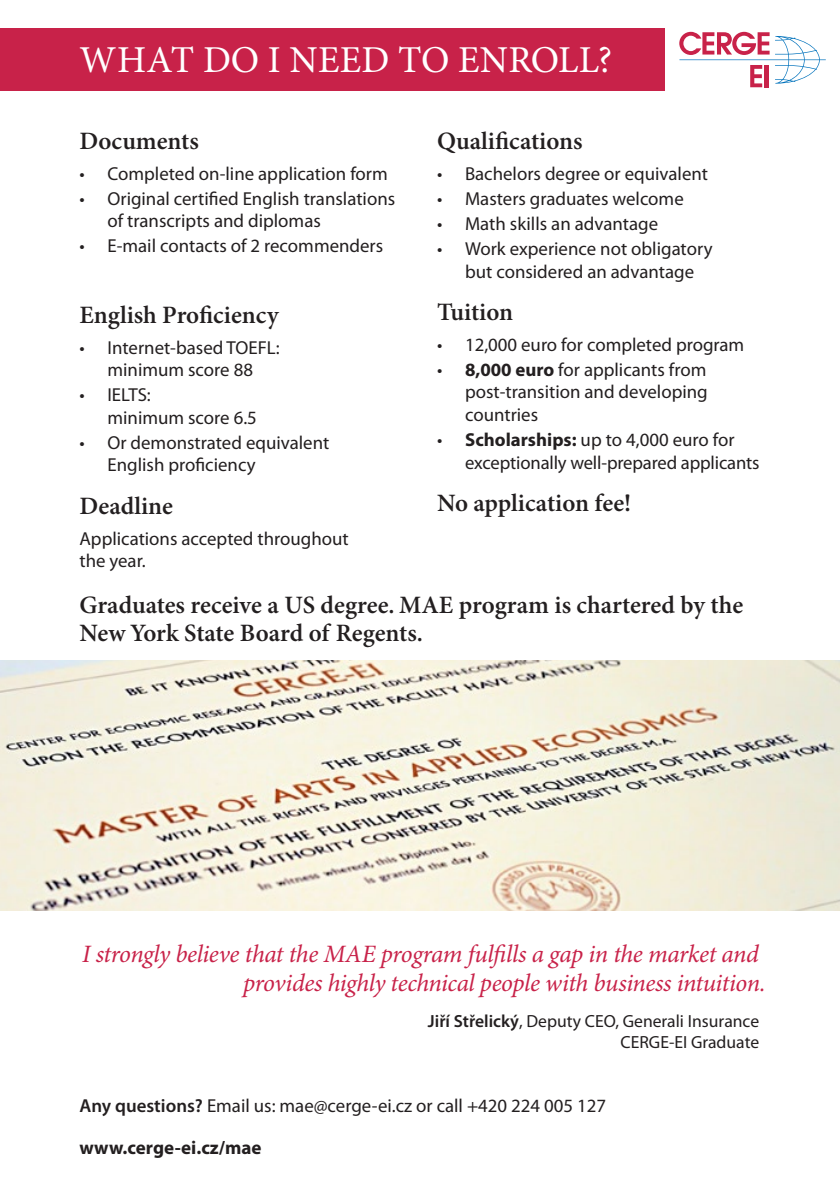
<style>
.page{position:relative;width:840px;height:1191px;background:#fff}
.page>*{position:absolute;margin:0;border:0;box-sizing:border-box;transform-origin:0 0}
.t1{font:38px "Minion Pro";letter-spacing:.01em;color:#fff}
.t2{font:600 25px/28px "Minion Pro";color:#231f20}
.t3{font:italic 25px/29px "Minion Pro";letter-spacing:-.02em;color:#c82249;text-align:right}
.t4{font:700 19px "Myriad Pro";color:#231f20}
.t5{font:18.8px/22.4px "Myriad Pro";color:#231f20}
.t6{font:17.6px/21.2px "Myriad Pro";color:#231f20;text-align:right}
.s1{font-weight:700}
.s2{font-weight:600}
</style>
<div class="page">
<div style="left:0;top:28px;width:663px;height:63px;background:#c82249"></div>
<svg style="left:679px;top:32px;width:146px;height:55px"></svg>
<img style="left:0;top:660px;width:839px;height:250px">
<h1 class="t1" style="left:79px;top:38px;width:263px">WHAT DO I NEED</h1>
<h1 class="t1" style="left:398px;top:38px;width:215px">TO ENROLL?</h1>
<h2 class="t2" style="left:79px;top:128px;width:121px">Documents</h2>
<p class="t5" style="left:79px;top:162px;width:310px">• Completed on-line application form</p>
<p class="t5" style="left:107px;top:188px;width:289px;text-indent:-28px">• Original certified English translations of transcripts and diplomas</p>
<p class="t5" style="left:79px;top:235px;width:305px">• E-mail contacts of 2 recommenders</p>
<h2 class="t2" style="left:79px;top:302px;width:200px">English Proficiency</h2>
<p class="t5" style="left:79px;top:336px;width:201px;text-align:center">• Internet-based TOEFL: minimum score 88</p>
<p class="t5" style="left:107px;top:384px;width:151px;text-indent:-28px">• IELTS:<br>minimum score 6.5</p>
<p class="t5" style="left:107px;top:432px;width:223px;text-indent:-28px">• Or demonstrated equivalent<br>English proficiency</p>
<h2 class="t2" style="left:79px;top:493px;width:95px">Deadline</h2>
<p class="t5" style="left:79px;top:527px;width:271px">Applications accepted throughout the year.</p>
<h2 class="t2" style="left:437px;top:128px;width:147px">Qualifications</h2>
<p class="t5" style="left:437px;top:162px;width:272px">• Bachelors degree or equivalent</p>
<p class="t5" style="left:437px;top:188px;width:248px">• Masters graduates welcome</p>
<p class="t5" style="left:437px;top:213px;width:222px">• Math skills an advantage</p>
<p class="t5" style="left:437px;top:238px;width:277px;text-align:center">• Work experience not obligatory but considered an advantage</p>
<h2 class="t2" style="left:437px;top:299px;width:78px">Tuition</h2>
<p class="t5" style="left:437px;top:334px;width:308px">• 12,000 euro for completed program</p>
<p class="t5" style="left:465px;top:359px;width:244px;text-align:justify;text-indent:-28px">• <span class="s1">8,000 euro</span> for applicants from post-transition and developing countries</p>
<p class="t5" style="left:465px;top:429px;width:296px;text-indent:-28px">• <span class="s1">Scholarships:</span> up to 4,000 euro for exceptionally well-prepared applicants</p>
<h2 class="t2" style="left:437px;top:490px;width:196px">No application fee!</h2>
<h2 class="t2" style="left:79px;top:592px;width:665px">Graduates receive a US degree. MAE program is chartered by the<br>New York State Board of Regents.</h2>
<h2 class="t3" style="left:82px;top:941px;width:684px">I strongly believe that the MAE program fulfills a gap in the market and provides highly technical people with business intuition.</h2>
<p class="t6" style="left:427px;top:1010px;width:332px"><span class="s2">Jiří Střelický</span>, Deputy CEO, Generali Insurance<br>CERGE-EI Graduate</p>
<p class="t5" style="left:79px;top:1094px;width:528px"><span class="s2">Any questions?</span> Email us: mae@cerge-ei.cz or call +420 224 005 127</p>
<p class="t4" style="left:79px;top:1137px;width:183px">www.cerge-ei.cz/mae</p>
</div>
